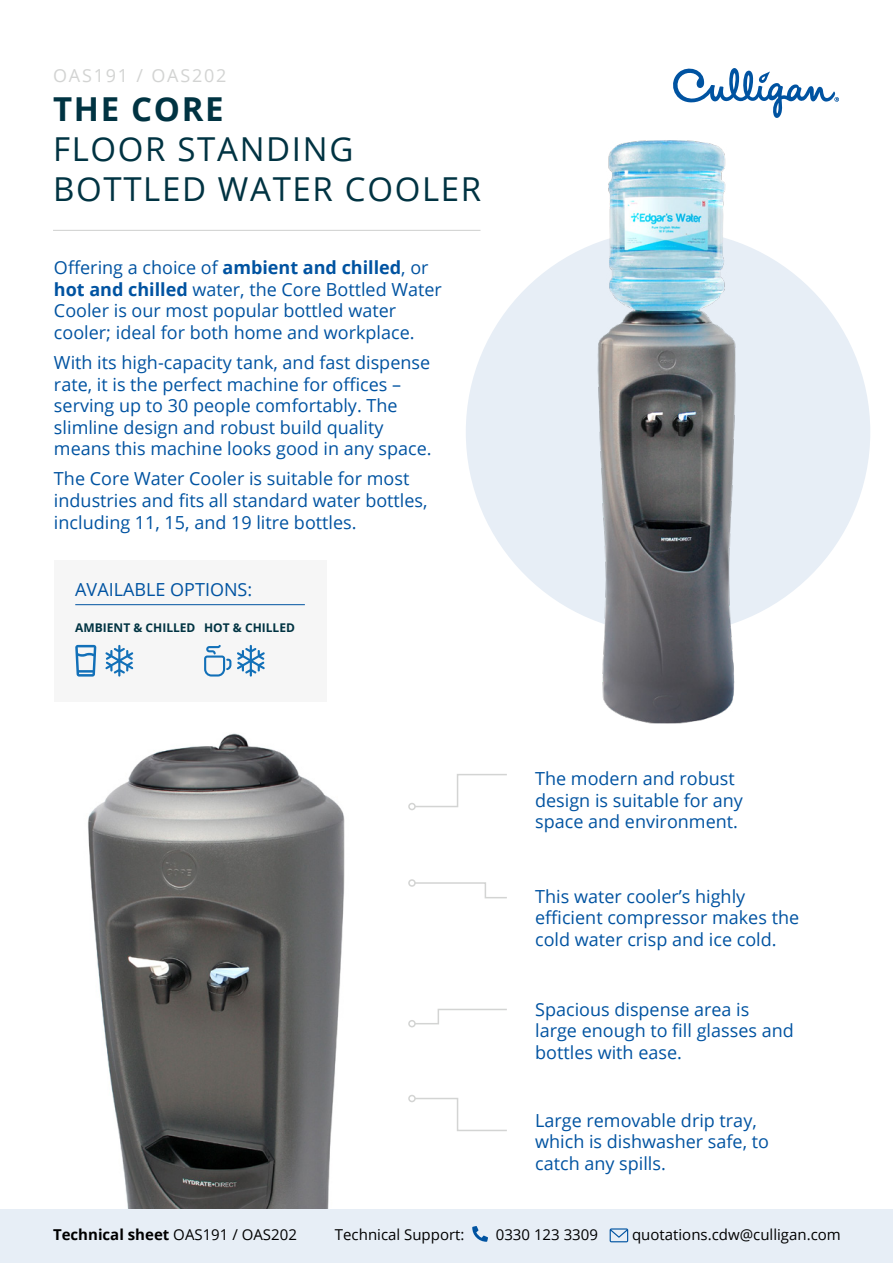
<style>
.page{position:relative;width:893px;height:1263px;background:#fff}
.page>*{position:absolute;margin:0;border:0;box-sizing:border-box;transform-origin:0 0}
.t1{font:33px/39.6px "Open Sans";letter-spacing:.05em;color:#003342}
.t2{font:700 33px "Open Sans";letter-spacing:.05em;color:#003342}
.t3{font:18px/21.6px "Open Sans";color:#0053a1}
.t4{font:18px "Open Sans";letter-spacing:.1em;color:#d3d4d3}
.t5{font:15px "Open Sans";color:#000}
.t6{font:700 15px "Open Sans";color:#000}
.t7{font:700 12px "Open Sans";color:#003342}
.s1{font-weight:700}
.s2{font-weight:400}
</style>
<div class="page">
<div style="left:466px;top:230px;width:404px;height:404px;background:#e7eef6;border-radius:50%"></div>
<hr style="left:53px;top:230px;width:427px;height:1px;background:#d3d4d3">
<svg style="left:673px;top:68px;width:166px;height:50px"></svg>
<svg style="left:414px;top:774px;width:93px;height:34px"></svg>
<div style="left:408px;top:803px;width:8px;height:7px;border:2px solid #d3d4d3;border-radius:50%"></div>
<svg style="left:414px;top:1098px;width:93px;height:33px"></svg>
<div style="left:408px;top:1095px;width:8px;height:7px;border:2px solid #d3d4d3;border-radius:50%"></div>
<svg style="left:416px;top:882px;width:91px;height:17px"></svg>
<div style="left:408px;top:879px;width:8px;height:8px;border:2px solid #d3d4d3;border-radius:50%"></div>
<svg style="left:416px;top:1008px;width:91px;height:17px"></svg>
<div style="left:408px;top:1020px;width:8px;height:7px;border:2px solid #d3d4d3;border-radius:50%"></div>
<img style="left:88px;top:733px;width:257px;height:476px">
<div style="left:54px;top:561px;width:272px;height:141px;background:#f6f6f6"></div>
<hr style="left:75px;top:604px;width:230px;height:1px;background:#0053a1">
<img style="left:589px;top:140px;width:155px;height:584px">
<svg style="left:237px;top:645px;width:28px;height:32px"></svg>
<svg style="left:204px;top:645px;width:27px;height:31px"></svg>
<svg style="left:75px;top:645px;width:21px;height:32px"></svg>
<svg style="left:105px;top:645px;width:28px;height:32px"></svg>
<div style="left:0;top:1209px;width:893px;height:54px;background:#e7eef6"></div>
<svg style="left:472px;top:1226px;width:16px;height:16px"></svg>
<svg style="left:610px;top:1228px;width:18px;height:14px"></svg>
<p class="t4" style="left:53px;top:63px;width:175px">OAS191 / OAS202</p>
<h1 class="t2" style="left:53px;top:86px;width:172px">THE CORE</h1>
<h1 class="t1" style="left:53px;top:128px;width:430px">FLOOR STANDING<br>BOTTLED WATER COOLER</h1>
<p class="t3" style="left:54px;top:256px;width:389px">Offering a choice of <span class="s1">ambient and chilled</span>, or <span class="s1">hot and chilled</span> water, the Core Bottled Water Cooler is our most popular bottled water cooler; ideal for both home and workplace.</p>
<p class="t3" style="left:54px;top:351px;width:379px">With its high-capacity tank, and fast dispense rate, it is the perfect machine for offices – serving up to 30 people comfortably. The slimline design and robust build quality means this machine looks good in any space.</p>
<p class="t3" style="left:54px;top:468px;width:375px">The Core Water Cooler is suitable for most industries and fits all standard water bottles, including 11, 15, and 19 litre bottles.</p>
<p class="t3" style="left:75px;top:578px;width:179px">AVAILABLE OPTIONS:</p>
<p class="t7" style="left:75px;top:619px;width:221px">AMBIENT &amp; CHILLED HOT &amp; CHILLED</p>
<p class="t3" style="left:535px;top:767px;width:209px">The modern and robust design is suitable for any space and environment.</p>
<p class="t3" style="left:535px;top:885px;width:265px">This water cooler’s highly efficient compressor makes the cold water crisp and ice cold.</p>
<p class="t3" style="left:535px;top:998px;width:260px">Spacious dispense area is large enough to fill glasses and bottles with ease.</p>
<p class="t3" style="left:535px;top:1109px;width:235px">Large removable drip tray, which is dishwasher safe, to catch any spills.</p>
<p class="t6" style="left:53px;top:1224px;width:245px">Technical sheet <span class="s2">OAS191 / OAS202</span></p>
<p class="t5" style="left:335px;top:1224px;width:131px">Technical Support:</p>
<p class="t5" style="left:496px;top:1224px;width:104px">0330 123 3309</p>
<p class="t5" style="left:632px;top:1224px;width:210px">quotations.cdw@culligan.com</p>
</div>
